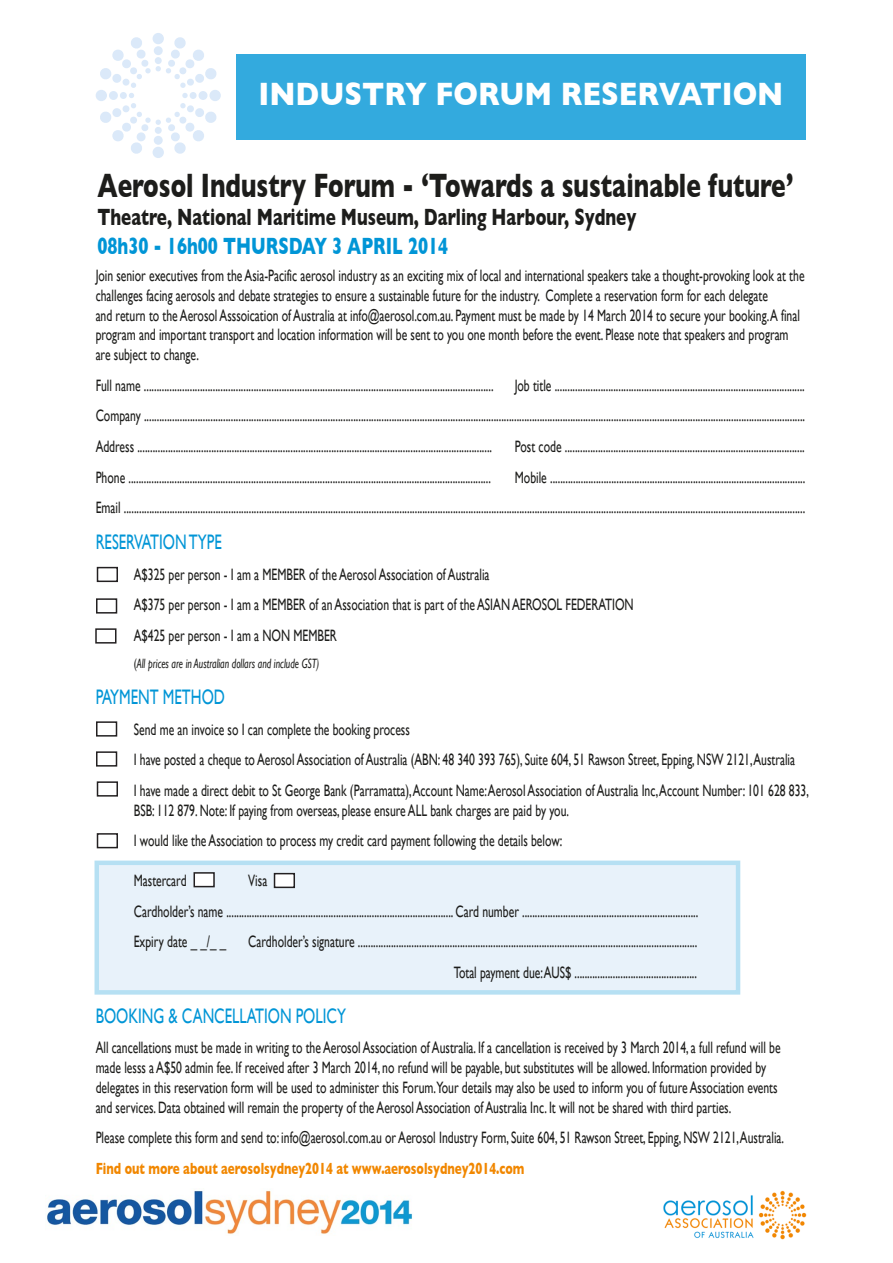
<style>
.page{position:relative;width:893px;height:1263px;background:#fff}
.page>*{position:absolute;margin:0;border:0;box-sizing:border-box;transform-origin:0 0}
.t1{font:700 34.5px "Gill Sans";color:#1d1d1b;scale:.71 1}
.t2{font:700 33px "Gill Sans";color:#fff;scale:.88 1}
.t3{font:700 24px "Gill Sans";color:#1d1d1b;scale:.71 1}
.t4{font:700 24px "Gill Sans";color:#0095d6;scale:.71 1}
.t5{font:21px "Gill Sans";color:#0095d6;scale:.71 1}
.t6{font:16.5px/30.6px "Gill Sans";color:#1d1d1b;scale:.71 1}
.t7{font:700 16.5px "Gill Sans";color:#f18700;scale:.71 1}
.t8{font:italic 13.5px "Gill Sans";color:#1d1d1b;scale:.71 1}
.s1{font-style:normal}
</style>
<div class="page">
<svg style="left:94px;top:860px;width:646px;height:135px;fill:#e8f2fa"></svg>
<div style="left:236px;top:54px;width:570px;height:85px;background:#33aade"></div>
<img style="left:663px;top:1191px;width:144px;height:48px">
<div style="left:153px;top:33px;width:11px;height:11px;background:#dbe9f9;border-radius:50%"></div>
<div style="left:96px;top:90px;width:11px;height:11px;background:#dbe9f9;border-radius:50%"></div>
<div style="left:153px;top:147px;width:11px;height:11px;background:#dbe9f9;border-radius:50%"></div>
<div style="left:209px;top:90px;width:12px;height:11px;background:#dbe9f9;border-radius:50%"></div>
<svg style="left:100px;top:36px;width:117px;height:118px"></svg>
<img style="left:47px;top:1190px;width:365px;height:45px">
<div style="left:97px;top:567px;width:21px;height:15px;background:#fff;border:2px solid #232021"></div>
<div style="left:96px;top:598px;width:21px;height:16px;background:#fff;border:2px solid #232021"></div>
<div style="left:96px;top:721px;width:21px;height:15px;background:#fff;border:2px solid #232021"></div>
<div style="left:96px;top:751px;width:21px;height:15px;background:#fff;border:2px solid #232021"></div>
<div style="left:97px;top:781px;width:21px;height:15px;background:#fff;border:2px solid #232021"></div>
<div style="left:97px;top:833px;width:21px;height:15px;background:#fff;border:2px solid #232021"></div>
<div style="left:194px;top:872px;width:21px;height:15px;background:#fff;border:2px solid #232021"></div>
<div style="left:274px;top:873px;width:21px;height:15px;background:#fff;border:2px solid #232021"></div>
<div style="left:95px;top:628px;width:21px;height:16px;background:#fff;border:2px solid #232021"></div>
<h2 class="t2" style="left:258px;top:75px;width:598px">INDUSTRY FORUM RESERVATION</h2>
<h1 class="t1" style="left:98px;top:165px;width:982px">Aerosol Industry Forum - ‘Towards a sustainable future’</h1>
<h3 class="t3" style="left:98px;top:203px;width:760px">Theatre, National Maritime Museum, Darling Harbour, Sydney</h3>
<h3 class="t4" style="left:98px;top:232px;width:496px">08h30 - 16h00 THURSDAY 3 APRIL 2014</h3>
<p class="t6" style="left:96px;top:265px;width:1000px;line-height:19.8px">Join senior executives from the Asia-Pacific aerosol industry as an exciting mix of local and international speakers take a thought-provoking look at the challenges facing aerosols and debate strategies to ensure a sustainable future for the industry. Complete a reservation form for each delegate<br>and return to the Aerosol Asssoication of Australia at info@aerosol.com.au. Payment must be made by 14 March 2014 to secure your booking. A final program and important transport and location information will be sent to you one month before the event. Please note that speakers and program are subject to change.</p>
<p class="t6" style="left:96px;top:370px;width:562px">Full name .........................................................................................................................................</p>
<p class="t6" style="left:96px;top:370px;width:1001px;text-align:justify;text-indent:419px">Job title ..................................................................................................<br>Company ...................................................................................................................................................................................................................................................................<br>Address ...........................................................................................................................................</p>
<p class="t6" style="left:515px;top:431px;width:410px">Post code ..............................................................................................</p>
<p class="t6" style="left:96px;top:462px;width:558px">Phone ..............................................................................................................................................</p>
<p class="t6" style="left:96px;top:462px;width:1001px;text-align:right">Mobile ....................................................................................................<br>Email ...........................................................................................................................................................................................................................................................................</p>
<p class="t5" style="left:96px;top:530px;width:179px">RESERVATION TYPE</p>
<p class="t6" style="left:134px;top:559px;width:706px">A$325 per person - I am a MEMBER of the Aerosol Association of Australia<br>A$375 per person - I am a MEMBER of an Association that is part of the ASIAN AEROSOL FEDERATION<br>A$425 per person - I am a NON MEMBER</p>
<p class="t8" style="left:134px;top:656px;width:263px"><span class="s1">(</span>All prices are in Australian dollars and include GST)</p>
<p class="t5" style="left:96px;top:685px;width:184px">PAYMENT METHOD</p>
<p class="t6" style="left:134px;top:714px;width:952px">Send me an invoice so I can complete the booking process<br>I have posted a cheque to Aerosol Association of Australia (ABN: 48 340 393 765), Suite 604, 51 Rawson Street, Epping, NSW 2121, Australia<br>I have made a direct debit to St George Bank (Parramatta), Account Name: Aerosol Association of Australia Inc, Account Number: 101 628 833,</p>
<p class="t6" style="left:134px;top:795px;width:614px">BSB: 112 879. Note: If paying from overseas, please ensure ALL bank charges are paid by you.<br>I would like the Association to process my credit card payment following the details below:</p>
<p class="t6" style="left:134px;top:865px;width:76px">Mastercard</p>
<p class="t6" style="left:134px;top:865px;width:797px;text-indent:114px">Visa<br>Cardholder’s name ......................................................................................... Card number .....................................................................<br>Expiry date _ _/_ _</p>
<p class="t6" style="left:248px;top:926px;width:634px;text-align:right">Cardholder’s signature .....................................................................................................................................<br>Total payment due: AUS$ ................................................</p>
<p class="t5" style="left:96px;top:1003px;width:354px">BOOKING &amp; CANCELLATION POLICY</p>
<p class="t6" style="left:96px;top:1038px;width:966px;line-height:19.8px">All cancellations must be made in writing to the Aerosol Association of Australia. If a cancellation is received by 3 March 2014, a full refund will be made lesss a A$50 admin fee. If received after 3 March 2014, no refund will be payable, but substitutes will be allowed. Information provided by delegates in this reservation form will be used to administer this Forum.Your details may also be used to inform you of future Association events and services. Data obtained will remain the property of the Aerosol Association of Australia Inc. It will not be shared with third parties.</p>
<p class="t6" style="left:96px;top:1122px;width:971px">Please complete this form and send to: info@aerosol.com.au or Aerosol Industry Form, Suite 604, 51 Rawson Street, Epping, NSW 2121, Australia.</p>
<p class="t7" style="left:96px;top:1159px;width:605px">Find out more about aerosolsydney2014 at www.aerosolsydney2014.com</p>
</div>
